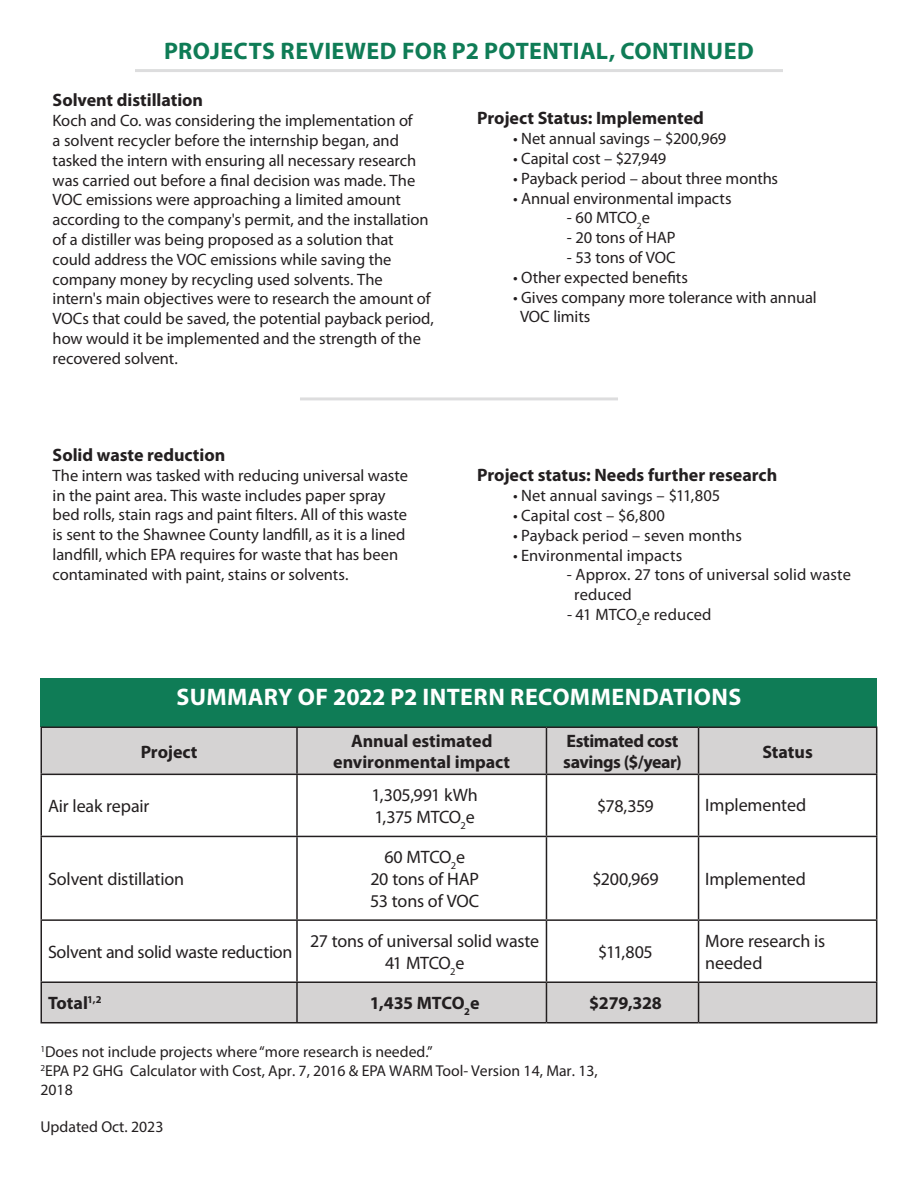
<style>
.page{position:relative;width:918px;height:1188px;background:#fff}
.page>*{position:absolute;margin:0;border:0;box-sizing:border-box;transform-origin:0 0}
.t1{font:700 24px "Myriad Pro";letter-spacing:.015em;color:#0f7c56}
.t2{font:700 24px "Myriad Pro";letter-spacing:.015em;color:#fff}
.t3{font:18px/21.6px "Myriad Pro";letter-spacing:-.01em;color:#231f20}
.t4{font:700 18px/21.6px "Myriad Pro";letter-spacing:-.005em;color:#231f20;text-align:center}
.t5{font:700 18px/21.6px "Myriad Pro";letter-spacing:-.025em;color:#231f20}
.t6{font:16.5px/19.8px "Myriad Pro";letter-spacing:-.005em;color:#231f20}
.t7{font:15.75px/18.9px "Myriad Pro";color:#231f20}
</style>
<div class="page">
<div style="left:40px;top:678px;width:838px;height:49px;background:#0f7c56"></div>
<svg style="left:42px;top:728px;width:834px;height:294px"></svg>
<hr style="left:40px;top:726px;width:257px;height:2px;background:#231f20">
<hr style="left:40px;top:728px;width:2px;height:46px;background:#231f20">
<hr style="left:297px;top:726px;width:249px;height:2px;background:#231f20">
<hr style="left:296px;top:728px;width:2px;height:46px;background:#231f20">
<hr style="left:546px;top:726px;width:153px;height:2px;background:#231f20">
<hr style="left:546px;top:728px;width:1px;height:46px;background:#231f20">
<hr style="left:699px;top:726px;width:178px;height:2px;background:#231f20">
<hr style="left:698px;top:728px;width:1px;height:46px;background:#231f20">
<hr style="left:876px;top:728px;width:1px;height:46px;background:#231f20">
<hr style="left:40px;top:774px;width:257px;height:1px;background:#231f20">
<hr style="left:40px;top:775px;width:2px;height:61px;background:#231f20">
<hr style="left:297px;top:774px;width:249px;height:1px;background:#231f20">
<hr style="left:296px;top:775px;width:2px;height:61px;background:#231f20">
<hr style="left:546px;top:774px;width:153px;height:1px;background:#231f20">
<hr style="left:546px;top:775px;width:1px;height:61px;background:#231f20">
<hr style="left:699px;top:774px;width:178px;height:1px;background:#231f20">
<hr style="left:698px;top:775px;width:1px;height:61px;background:#231f20">
<hr style="left:876px;top:775px;width:1px;height:61px;background:#231f20">
<hr style="left:40px;top:836px;width:257px;height:1px;background:#231f20">
<hr style="left:40px;top:837px;width:2px;height:82px;background:#231f20">
<hr style="left:297px;top:836px;width:249px;height:1px;background:#231f20">
<hr style="left:296px;top:837px;width:2px;height:82px;background:#231f20">
<hr style="left:546px;top:836px;width:153px;height:1px;background:#231f20">
<hr style="left:546px;top:837px;width:1px;height:82px;background:#231f20">
<hr style="left:699px;top:836px;width:178px;height:1px;background:#231f20">
<hr style="left:698px;top:837px;width:1px;height:82px;background:#231f20">
<hr style="left:876px;top:837px;width:1px;height:82px;background:#231f20">
<hr style="left:40px;top:919px;width:257px;height:2px;background:#231f20">
<hr style="left:40px;top:921px;width:2px;height:60px;background:#231f20">
<hr style="left:297px;top:919px;width:249px;height:2px;background:#231f20">
<hr style="left:296px;top:921px;width:2px;height:60px;background:#231f20">
<hr style="left:546px;top:919px;width:153px;height:2px;background:#231f20">
<hr style="left:546px;top:921px;width:1px;height:60px;background:#231f20">
<hr style="left:699px;top:919px;width:178px;height:2px;background:#231f20">
<hr style="left:698px;top:921px;width:1px;height:60px;background:#231f20">
<hr style="left:876px;top:921px;width:1px;height:60px;background:#231f20">
<hr style="left:40px;top:981px;width:257px;height:2px;background:#231f20">
<hr style="left:40px;top:983px;width:2px;height:39px;background:#231f20">
<hr style="left:297px;top:981px;width:249px;height:2px;background:#231f20">
<hr style="left:296px;top:983px;width:2px;height:39px;background:#231f20">
<hr style="left:546px;top:981px;width:153px;height:2px;background:#231f20">
<hr style="left:546px;top:983px;width:1px;height:39px;background:#231f20">
<hr style="left:699px;top:981px;width:178px;height:2px;background:#231f20">
<hr style="left:698px;top:983px;width:1px;height:39px;background:#231f20">
<hr style="left:876px;top:983px;width:1px;height:39px;background:#231f20">
<hr style="left:40px;top:1022px;width:257px;height:1px;background:#231f20">
<hr style="left:297px;top:1022px;width:249px;height:1px;background:#231f20">
<hr style="left:546px;top:1022px;width:153px;height:1px;background:#231f20">
<hr style="left:699px;top:1022px;width:178px;height:1px;background:#231f20">
<hr style="left:135px;top:69px;width:648px;height:3px;background:#76787b">
<hr style="left:300px;top:397px;width:318px;height:3px;background:#76787b">
<p class="t1" style="left:164px;top:35px;width:591px">PROJECTS REVIEWED FOR P2 POTENTIAL, CONTINUED</p>
<p class="t4" style="left:53px;top:89px;width:152px">Solvent distillation</p>
<p class="t6" style="left:53px;top:110px;width:383px">Koch and Co. was considering the implementation of<br>a solvent recycler before the internship began, and tasked the intern with ensuring all necessary research was carried out before a final decision was made. The VOC emissions were approaching a limited amount according to the company's permit, and the installation of a distiller was being proposed as a solution that could address the VOC emissions while saving the company money by recycling used solvents. The intern's main objectives were to research the amount of VOCs that could be saved, the potential payback period, how would it be implemented and the strength of the recovered solvent.</p>
<p class="t4" style="left:477px;top:107px;width:228px">Project Status: Implemented</p>
<p class="t6" style="left:513px;top:128px;width:215px">• Net annual savings – $200,969</p>
<p class="t6" style="left:513px;top:148px;width:155px">• Capital cost – $27,949</p>
<p class="t6" style="left:513px;top:168px;width:267px">• Payback period – about three months</p>
<p class="t6" style="left:513px;top:188px;width:220px">• Annual environmental impacts</p>
<p class="t6" style="left:567px;top:208px;width:84px">- 60 MTCO<sub>2</sub>e</p>
<p class="t6" style="left:567px;top:227px;width:110px">- 20 tons of HAP</p>
<p class="t6" style="left:567px;top:247px;width:110px">- 53 tons of VOC</p>
<p class="t6" style="left:513px;top:267px;width:177px">• Other expected benefits</p>
<p class="t6" style="left:513px;top:287px;width:305px">• Gives company more tolerance with annual</p>
<p class="t6" style="left:520px;top:307px;width:72px">VOC limits</p>
<p class="t4" style="left:53px;top:444px;width:174px">Solid waste reduction</p>
<p class="t6" style="left:53px;top:465px;width:357px">The intern was tasked with reducing universal waste in the paint area. This waste includes paper spray bed rolls, stain rags and paint filters. All of this waste is sent to the Shawnee County landfill, as it is a lined landfill, which EPA requires for waste that has been contaminated with paint, stains or solvents.</p>
<p class="t4" style="left:477px;top:464px;width:302px">Project status: Needs further research</p>
<p class="t6" style="left:513px;top:485px;width:209px">• Net annual savings – $11,805</p>
<p class="t6" style="left:513px;top:505px;width:154px">• Capital cost – $6,800</p>
<p class="t6" style="left:513px;top:525px;width:230px">• Payback period – seven months</p>
<p class="t6" style="left:513px;top:545px;width:171px">• Environmental impacts</p>
<p class="t6" style="left:567px;top:565px;width:285px">- Approx. 27 tons of universal solid waste</p>
<p class="t6" style="left:574px;top:584px;width:59px">reduced</p>
<p class="t6" style="left:567px;top:604px;width:146px">- 41 MTCO<sub>2</sub>e reduced</p>
<p class="t2" style="left:177px;top:681px;width:566px">SUMMARY OF 2022 P2 INTERN RECOMMENDATIONS</p>
<p class="t4" style="left:141px;top:740px;width:58px">Project</p>
<p class="t4" style="left:333px;top:729px;width:178px">Annual estimated environmental impact</p>
<p class="t5" style="left:563px;top:729px;width:120px">Estimated cost savings ($/year)</p>
<p class="t4" style="left:762px;top:740px;width:52px">Status</p>
<p class="t3" style="left:48px;top:795px;width:103px">Air leak repair</p>
<p class="t3" style="left:372px;top:784px;width:108px">1,305,991 kWh</p>
<p class="t3" style="left:374px;top:806px;width:102px">1,375 MTCO<sub>2</sub>e</p>
<p class="t3" style="left:597px;top:795px;width:58px">$78,359</p>
<p class="t3" style="left:705px;top:794px;width:102px">Implemented</p>
<p class="t3" style="left:48px;top:868px;width:138px">Solvent distillation</p>
<p class="t3" style="left:48px;top:941px;width:246px">Solvent and solid waste reduction</p>
<p class="t3" style="left:384px;top:846px;width:82px">60 MTCO<sub>2</sub>e</p>
<p class="t3" style="left:370px;top:868px;width:110px">20 tons of HAP</p>
<p class="t3" style="left:370px;top:890px;width:110px">53 tons of VOC</p>
<p class="t3" style="left:310px;top:930px;width:231px">27 tons of universal solid waste</p>
<p class="t3" style="left:385px;top:952px;width:81px">41 MTCO<sub>2</sub>e</p>
<p class="t3" style="left:592px;top:868px;width:68px">$200,969</p>
<p class="t3" style="left:705px;top:868px;width:102px">Implemented</p>
<p class="t3" style="left:598px;top:941px;width:56px">$11,805</p>
<p class="t3" style="left:705px;top:930px;width:121px">More research is needed</p>
<p class="t4" style="left:48px;top:992px;width:55px">Total<sup>1,2</sup></p>
<p class="t4" style="left:370px;top:992px;width:111px">1,435 MTCO<sub>2</sub>e</p>
<p class="t4" style="left:589px;top:992px;width:74px">$279,328</p>
<p class="t7" style="left:40px;top:1042px;width:559px"><sup>1</sup>Does not include projects where “more research is needed.”<br><sup>2</sup>EPA P2 GHG Calculator with Cost, Apr. 7, 2016 &amp; EPA WARM Tool- Version 14, Mar. 13,<br>2018</p>
<p class="t7" style="left:40px;top:1117px;width:124px">Updated Oct. 2023</p>
</div>
